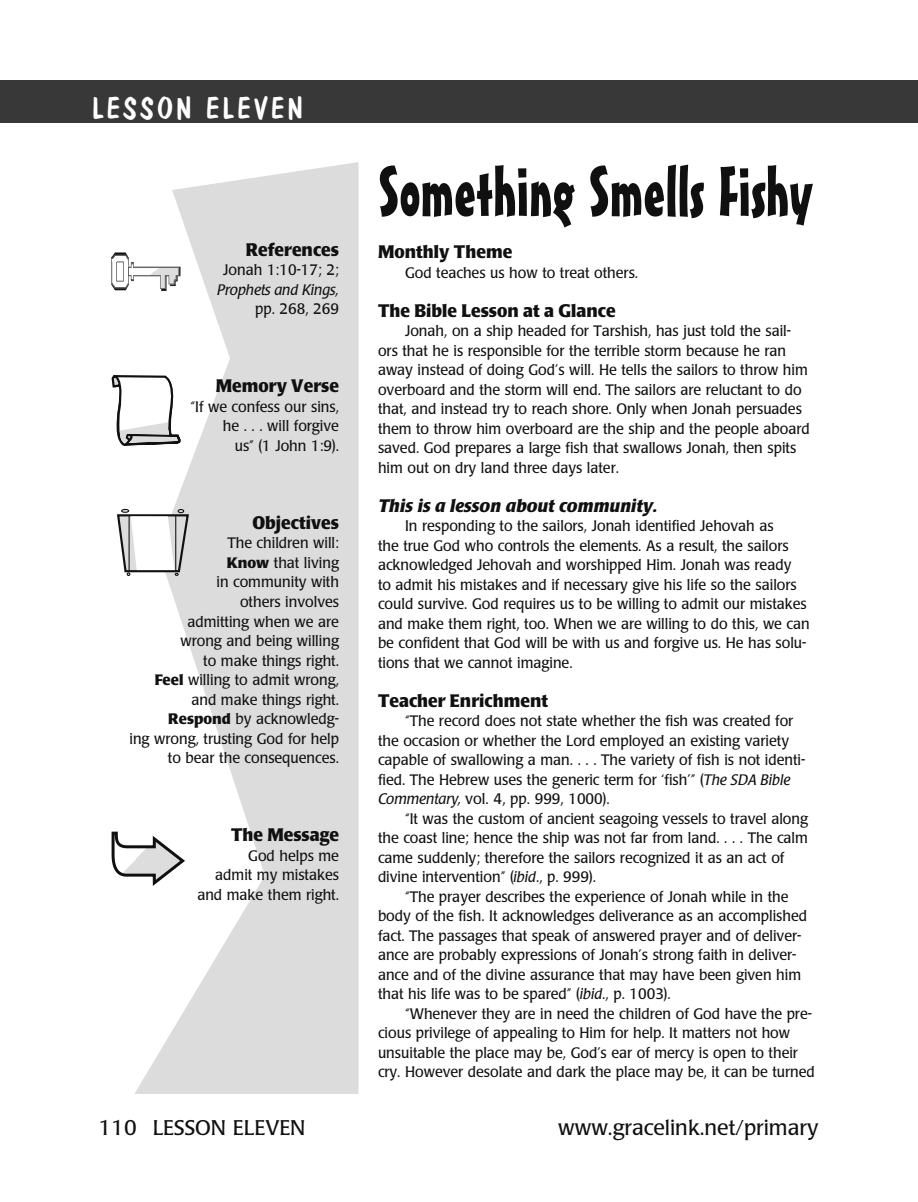
<style>
.page{position:relative;width:918px;height:1202px;background:#fff}
.page>*{position:absolute;margin:0;border:0;box-sizing:border-box;transform-origin:0 0}
.Lesson_title{font:69px "Mister Earl BT";color:#101010}
.t1{font:30px "Dom Casual D";letter-spacing:.1em;color:#fff}
.t2{font:21px "Poppl Laudatio";color:#101010}
.subhead{font:700 18px "Poppl Laudatio";color:#101010;scale:.95 1}
.subhead-right{font:700 18px "Poppl Laudatio";color:#101010;scale:.95 1}
.subhead-2{font:italic 700 18px "Poppl Laudatio";color:#101010}
.body{font:15px/19.5px "Poppl Laudatio";color:#101010;scale:.95 1}
.body-right{font:15px/19.5px "Poppl Laudatio";color:#101010;text-align:right;scale:.95 1}
.body-right-2{font:italic 15px "Poppl Laudatio";color:#101010}
.s1{font-weight:700}
.s2{font-style:italic}
</style>
<div class="page">
<svg style="left:134px;top:162px;width:225px;height:932px;fill:#dcdcdc"></svg>
<div style="left:891px;top:80px;width:27px;height:43px;background:#383838"></div>
<div style="left:0;top:80px;width:891px;height:43px;background:#383838"></div>
<svg style="left:111px;top:252px;width:69px;height:39px"></svg>
<svg style="left:112px;top:375px;width:69px;height:70px"></svg>
<svg style="left:117px;top:509px;width:72px;height:67px"></svg>
<hr style="left:129px;top:515px;width:1px;height:56px;background:#101010">
<hr style="left:175px;top:515px;width:1px;height:56px;background:#101010">
<svg style="left:112px;top:831px;width:73px;height:55px"></svg>
<p class="t1" style="left:92px;top:91px;width:212px">LESSON ELEVEN</p>
<p class="subhead-right" style="left:246px;top:239px;width:100px">References</p>
<p class="body-right" style="left:223px;top:261px;width:123px">Jonah 1:10-17; 2;</p>
<p class="body-right-2" style="left:217px;top:281px;width:123px">Prophets and Kings,</p>
<p class="body-right" style="left:255px;top:300px;width:90px">pp. 268, 269</p>
<p class="subhead-right" style="left:216px;top:376px;width:131px">Memory Verse</p>
<p class="body-right" style="left:190px;top:397px;width:158px">“If we confess our sins,</p>
<p class="body-right" style="left:223px;top:417px;width:124px">he . . . will forgive</p>
<p class="body-right" style="left:235px;top:436px;width:111px">us” (1 John 1:9).</p>
<p class="subhead-right" style="left:252px;top:512px;width:93px">Objectives</p>
<p class="body-right" style="left:227px;top:534px;width:119px">The children will:</p>
<p class="body-right" style="left:227px;top:553px;width:120px"><span class="s1">Know</span> that living</p>
<p class="body-right" style="left:216px;top:573px;width:131px">in community with</p>
<p class="body-right" style="left:240px;top:592px;width:106px">others involves</p>
<p class="body-right" style="left:188px;top:612px;width:161px">admitting when we are</p>
<p class="body-right" style="left:180px;top:631px;width:168px">wrong and being willing</p>
<p class="body-right" style="left:203px;top:651px;width:144px">to make things right.</p>
<p class="body-right" style="left:155px;top:670px;width:195px"><span class="s1">Feel</span> willing to admit wrong, and make things right.</p>
<p class="body-right" style="left:129px;top:709px;width:222px"><span class="s1">Respond</span> by acknowledg-<br>ing wrong, trusting God for help</p>
<p class="body-right" style="left:168px;top:748px;width:182px">to bear the consequences.</p>
<p class="subhead-right" style="left:231px;top:824px;width:115px">The Message</p>
<p class="body-right" style="left:248px;top:846px;width:97px">God helps me</p>
<p class="body-right" style="left:215px;top:865px;width:132px">admit my mistakes</p>
<p class="body-right" style="left:197px;top:885px;width:151px">and make them right.</p>
<p class="Lesson_title" style="left:378px;top:149px;width:436px">Something Smells Fishy</p>
<p class="subhead" style="left:378px;top:242px;width:143px">Monthly Theme</p>
<p class="body" style="left:405px;top:263px;width:247px">God teaches us how to treat others.</p>
<p class="subhead" style="left:378px;top:300px;width:252px">The Bible Lesson at a Glance</p>
<p class="body" style="left:378px;top:321px;width:456px;text-indent:27px">Jonah, on a ship headed for Tarshish, has just told the sail&shy;ors that he is responsible for the terrible storm because he ran away instead of doing God’s will. He tells the sailors to throw him overboard and the storm will end. The sailors are reluctant to do that, and instead try to reach shore. Only when Jonah persuades them to throw him overboard are the ship and the people aboard saved. God prepares a large fish that swallows Jonah, then spits him out on dry land three days later.</p>
<p class="subhead-2" style="left:378px;top:495px;width:281px">This is a lesson about community.</p>
<p class="body" style="left:378px;top:516px;width:456px;text-indent:27px">In responding to the sailors, Jonah identified Jehovah as<br>the true God who controls the elements. As a result, the sailors acknowledged Jehovah and worshipped Him. Jonah was ready<br>to admit his mistakes and if necessary give his life so the sailors could survive. God requires us to be willing to admit our mistakes and make them right, too. When we are willing to do this, we can be confident that God will be with us and forgive us. He has solu&shy;tions that we cannot imagine.</p>
<p class="subhead" style="left:378px;top:690px;width:181px">Teacher Enrichment</p>
<p class="body" style="left:378px;top:711px;width:451px;text-indent:27px">“The record does not state whether the fish was created for the occasion or whether the Lord employed an existing variety capable of swallowing a man. . . . The variety of fish is not identi&shy;fied. The Hebrew uses the generic term for ‘fish’” (<span class="s2">The SDA Bible Commentary,</span> vol. 4, pp. 999, 1000).</p>
<p class="body" style="left:378px;top:809px;width:454px;text-indent:27px">“It was the custom of ancient seagoing vessels to travel along the coast line; hence the ship was not far from land. . . . The calm came suddenly; therefore the sailors recognized it as an act of divine intervention” (<span class="s2">ibid</span>., p. 999).</p>
<p class="body" style="left:378px;top:887px;width:453px;text-indent:27px">“The prayer describes the experience of Jonah while in the body of the fish. It acknowledges deliverance as an accomplished fact. The passages that speak of answered prayer and of deliver&shy;ance are probably expressions of Jonah’s strong faith in deliver&shy;ance and of the divine assurance that may have been given him that his life was to be spared” (<span class="s2">ibid</span>., p. 1003).</p>
<p class="body" style="left:378px;top:1004px;width:461px;text-indent:27px">“Whenever they are in need the children of God have the pre&shy;cious privilege of appealing to Him for help. It matters not how unsuitable the place may be, God’s ear of mercy is open to their cry. However desolate and dark the place may be, it can be turned</p>
<p class="t2" style="left:99px;top:1115px;width:208px">110 LESSON ELEVEN</p>
<p class="t2" style="left:558px;top:1115px;width:262px">www.gracelink.net/primary</p>
</div>
